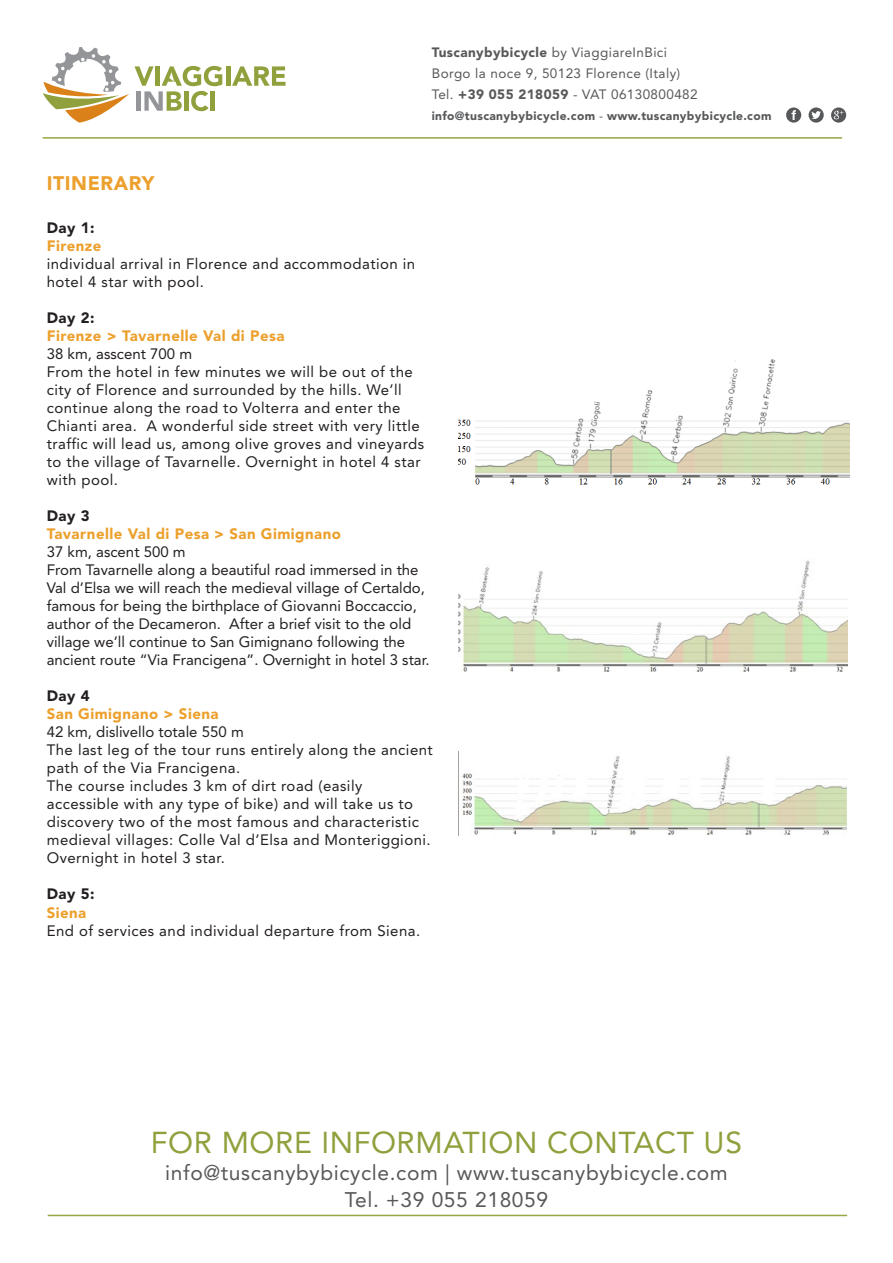
<style>
.page{position:relative;width:893px;height:1263px;background:#fff}
.page>*{position:absolute;margin:0;border:0;box-sizing:border-box;transform-origin:0 0}
.t1{font:30px "Avenir LT Std";letter-spacing:.02em;color:#8fa03c}
.t2{font:21px "Avenir LT Std";letter-spacing:.03em;color:#57585a}
.t3{font:900 19.5px "Avenir LT Std";letter-spacing:.03em;color:#eca02d}
.t4{font:15px/18px "Avenir LT Std";letter-spacing:.03em;color:#231f20}
.t5{font:15px/18px "Avenir LT Std";color:#231f20}
.t6{font:900 15px "Avenir LT Std";letter-spacing:.03em;color:#eca02d}
.t7{font:900 15px "Avenir LT Std";letter-spacing:.03em;color:#231f20}
.t8{font:13.5px/21px "Avenir LT Std";letter-spacing:.03em;color:#57585a}
.t9{font:900 12px "Avenir LT Std";letter-spacing:.03em;color:#57585a}
.s1{font-weight:900}
.s2{font-weight:400}
</style>
<div class="page">
<hr style="left:48px;top:1215px;width:799px;height:1px;background:#97a840">
<hr style="left:43px;top:137px;width:799px;height:2px;background:#97a840">
<svg style="left:43px;top:47px;width:86px;height:76px"></svg>
<hr style="left:226px;top:66px;width:4px;height:20px;background:#8fa03c">
<svg style="left:232px;top:66px;width:54px;height:20px"></svg>
<svg style="left:135px;top:66px;width:87px;height:45px"></svg>
<hr style="left:211px;top:91px;width:4px;height:20px;background:#8fa03c">
<svg style="left:786px;top:107px;width:15px;height:16px"></svg>
<svg style="left:809px;top:107px;width:15px;height:16px"></svg>
<svg style="left:831px;top:107px;width:15px;height:16px"></svg>
<img style="left:459px;top:359px;width:391px;height:126px">
<img style="left:458px;top:560px;width:389px;height:111px">
<img style="left:458px;top:752px;width:388px;height:83px">
<p class="t8" style="left:432px;top:42px;width:267px"><span class="s1">Tuscanybybicycle</span> by ViaggiareInBici<br>Borgo la noce 9, 50123 Florence (Italy)<br>Tel. <span class="s1">+39 055 218059</span> - VAT 06130800482</p>
<p class="t9" style="left:432px;top:109px;width:341px">info@tuscanybybicycle.com <span class="s2">-</span> www.tuscanybybicycle.com</p>
<p class="t3" style="left:47px;top:171px;width:109px">ITINERARY</p>
<p class="t7" style="left:47px;top:219px;width:49px">Day 1:</p>
<p class="t6" style="left:47px;top:237px;width:56px">Firenze</p>
<p class="t4" style="left:47px;top:255px;width:370px">individual arrival in Florence and accommodation in hotel 4 star with pool.</p>
<p class="t7" style="left:47px;top:309px;width:49px">Day 2:</p>
<p class="t6" style="left:47px;top:327px;width:239px">Firenze &gt; Tavarnelle Val di Pesa</p>
<p class="t5" style="left:47px;top:345px;width:147px">38 km, asscent 700 m</p>
<p class="t4" style="left:47px;top:363px;width:379px">From the hotel in few minutes we will be out of the city of Florence and surrounded by the hills. We’ll continue along the road to Volterra and enter the Chianti area. A wonderful side street with very little traffic will lead us, among olive groves and vineyards to the village of Tavarnelle. Overnight in hotel 4 star with pool.</p>
<p class="t7" style="left:47px;top:507px;width:44px">Day 3</p>
<p class="t6" style="left:47px;top:525px;width:296px">Tavarnelle Val di Pesa &gt; San Gimignano</p>
<p class="t5" style="left:47px;top:543px;width:140px">37 km, ascent 500 m</p>
<p class="t5" style="left:47px;top:561px;width:385px">From Tavarnelle along a beautiful road immersed in the Val d’Elsa we will reach the medieval village of Certaldo, famous for being the birthplace of Giovanni Boccaccio, author of the Decameron. After a brief visit to the old village we’ll continue to San Gimignano following the ancient route “Via Francigena”. Overnight in hotel 3 star.</p>
<p class="t7" style="left:47px;top:687px;width:44px">Day 4</p>
<p class="t6" style="left:47px;top:705px;width:173px">San Gimignano &gt; Siena</p>
<p class="t5" style="left:47px;top:723px;width:199px">42 km, dislivello totale 550 m</p>
<p class="t4" style="left:47px;top:741px;width:388px">The last leg of the tour runs entirely along the ancient path of the Via Francigena.</p>
<p class="t4" style="left:47px;top:777px;width:385px">The course includes 3 km of dirt road (easily accessible with any type of bike) and will take us to discovery two of the most famous and characteristic medieval villages: Colle Val d’Elsa and Monteriggioni.</p>
<p class="t4" style="left:47px;top:849px;width:180px">Overnight in hotel 3 star.</p>
<p class="t7" style="left:47px;top:885px;width:49px">Day 5:</p>
<p class="t6" style="left:47px;top:903px;width:41px">Siena</p>
<p class="t4" style="left:47px;top:921px;width:375px">End of services and individual departure from Siena.</p>
<p class="t1" style="left:151px;top:1125px;width:593px">FOR MORE INFORMATION CONTACT US</p>
<p class="t2" style="left:165px;top:1160px;width:564px">info@tuscanybybicycle.com | www.tuscanybybicycle.com</p>
<p class="t2" style="left:345px;top:1187px;width:205px">Tel. +39 055 218059</p>
</div>
